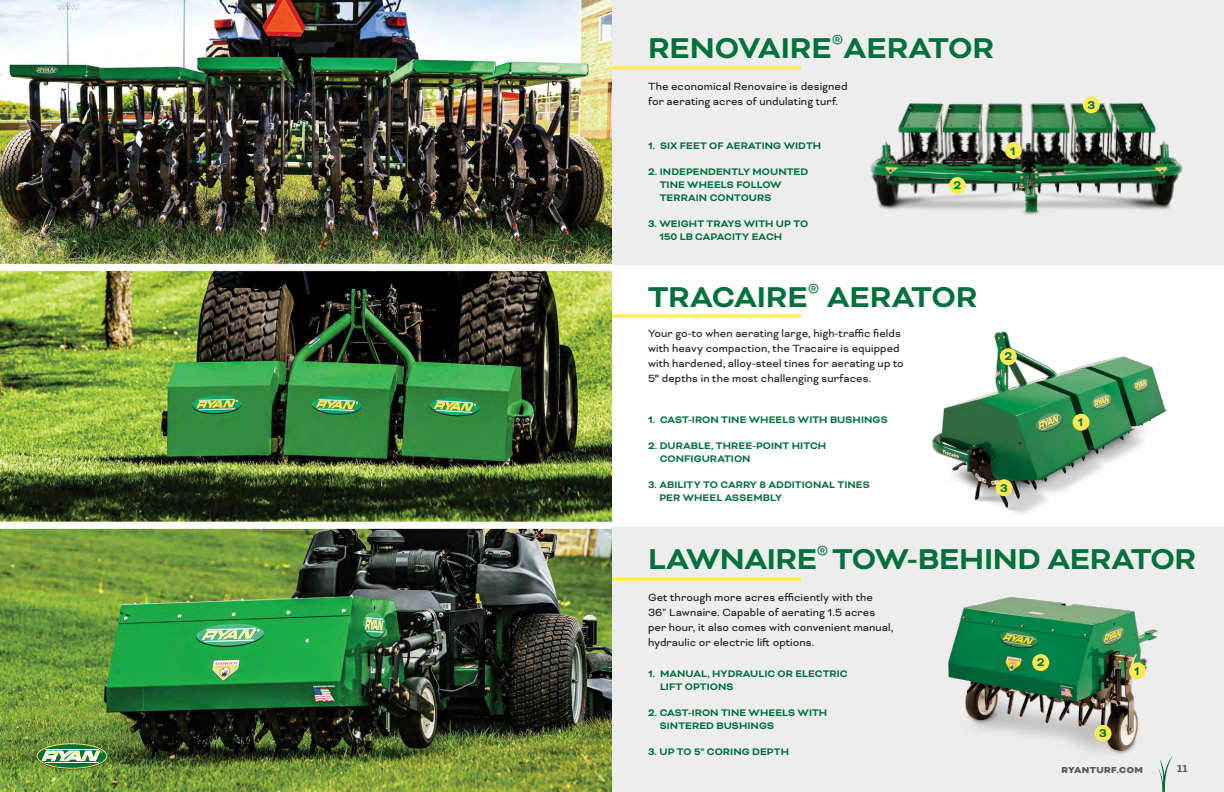
<style>
.page{position:relative;width:1224px;height:792px;background:#fff}
.page>*{position:absolute;margin:0;border:0;box-sizing:border-box;transform-origin:0 0}
.t1{font:700 33px "Bicyclette";letter-spacing:-.005em;color:#00703c}
.t2{font:700 13px "Bicyclette";color:#00703c}
.t3{font:12px/15px "Bicyclette";letter-spacing:.01em;color:#231f20}
.t4{font:700 11px/13px "Bicyclette";letter-spacing:.005em;color:#00703c}
.t5{font:900 10px "Bicyclette";letter-spacing:.035em;color:#58595b}
.t6{font:700 10px "Asap";color:#58595b}
.s1{font-weight:700}
</style>
<div class="page">
<div style="left:612px;top:0;width:612px;height:265px;background:#ededee"></div>
<div style="left:612px;top:527px;width:612px;height:265px;background:#ededee"></div>
<img style="left:0;top:0;width:612px;height:792px">
<svg style="left:37px;top:744px;width:70px;height:24px"></svg>
<div style="left:37px;top:744px;width:70px;height:24px;border:1px solid #ffea53;border-radius:50%"></div>
<hr style="left:45px;top:750px;width:54px;height:1px;background:#fff">
<svg style="left:42px;top:751px;width:61px;height:41px;background:#7fa85b"></svg>
<img style="left:870px;top:97px;width:313px;height:118px">
<img style="left:948px;top:596px;width:210px;height:158px">
<div style="left:1005px;top:142px;width:17px;height:17px;background:#ffea53;border-radius:50%"></div>
<div style="left:949px;top:177px;width:17px;height:17px;background:#ffea53;border-radius:50%"></div>
<div style="left:1083px;top:96px;width:17px;height:17px;background:#ffea53;border-radius:50%"></div>
<img style="left:932px;top:331px;width:236px;height:183px">
<div style="left:1073px;top:414px;width:17px;height:17px;background:#ffea53;border-radius:50%"></div>
<div style="left:1000px;top:348px;width:17px;height:17px;background:#ffea53;border-radius:50%"></div>
<div style="left:996px;top:479px;width:16px;height:17px;background:#ffea53;border-radius:50%"></div>
<div style="left:1129px;top:663px;width:17px;height:17px;background:#ffea53;border-radius:50%"></div>
<div style="left:1095px;top:725px;width:17px;height:17px;background:#ffea53;border-radius:50%"></div>
<div style="left:1032px;top:654px;width:17px;height:17px;background:#ffea53;border-radius:50%"></div>
<svg style="left:1158px;top:756px;width:15px;height:36px"></svg>
<svg style="left:612px;top:66px;width:189px;height:4px"></svg>
<svg style="left:612px;top:314px;width:189px;height:4px"></svg>
<svg style="left:612px;top:577px;width:189px;height:4px"></svg>
<h1 class="t1" style="left:648px;top:29px;width:348px">RENOVAIRE<sup>®</sup>AERATOR</h1>
<p class="t3" style="left:648px;top:79px;width:201px">The economical Renovaire is designed for aerating acres of undulating turf.</p>
<p class="t4" style="left:648px;top:140px;width:175px">1. SIX FEET OF AERATING WIDTH</p>
<p class="t4" style="left:660px;top:166px;width:150px;text-indent:-12px">2. INDEPENDENTLY MOUNTED<br>TINE WHEELS FOLLOW<br>TERRAIN CONTOURS</p>
<p class="t4" style="left:659px;top:218px;width:150px;text-indent:-11px">3. WEIGHT TRAYS WITH UP TO<br>150 LB CAPACITY EACH</p>
<p class="t2" style="left:953px;top:178px;width:9px">2</p>
<h1 class="t1" style="left:648px;top:278px;width:331px">TRACAIRE<sup>®</sup> AERATOR</h1>
<p class="t3" style="left:648px;top:326px;width:257px">Your go-to when aerating large, high-traffic fields with heavy compaction, the Tracaire is equipped with hardened, alloy-steel tines for aerating up to 5<span class="s1">"</span> depths in the most challenging surfaces.</p>
<p class="t4" style="left:648px;top:414px;width:241px">1. CAST-IRON TINE WHEELS WITH BUSHINGS</p>
<p class="t4" style="left:660px;top:440px;width:168px;text-indent:-12px">2. DURABLE, THREE-POINT HITCH<br>CONFIGURATION</p>
<p class="t4" style="left:659px;top:479px;width:212px;text-indent:-11px">3. ABILITY TO CARRY 8 ADDITIONAL TINES<br>PER WHEEL ASSEMBLY</p>
<p class="t2" style="left:1010px;top:143px;width:7px">1</p>
<p class="t2" style="left:1004px;top:349px;width:9px">2</p>
<p class="t2" style="left:1000px;top:480px;width:9px">3</p>
<p class="t2" style="left:1087px;top:97px;width:9px">3</p>
<p class="t2" style="left:1078px;top:415px;width:7px">1</p>
<h1 class="t1" style="left:648px;top:540px;width:549px">LAWNAIRE<sup>®</sup> TOW-BEHIND AERATOR</h1>
<p class="t3" style="left:648px;top:590px;width:247px">Get through more acres efficiently with the 36" Lawnaire. Capable of aerating 1.5 acres per hour, it also comes with convenient manual, hydraulic or electric lift options.</p>
<p class="t4" style="left:660px;top:667px;width:189px;text-indent:-12px">1. MANUAL, HYDRAULIC OR ELECTRIC<br>LIFT OPTIONS</p>
<p class="t4" style="left:660px;top:706px;width:169px;text-indent:-12px">2. CAST-IRON TINE WHEELS WITH<br>SINTERED BUSHINGS</p>
<p class="t4" style="left:648px;top:745px;width:143px">3. UP TO 5" CORING DEPTH</p>
<p class="t2" style="left:1037px;top:655px;width:9px">2</p>
<p class="t2" style="left:1134px;top:664px;width:7px">1</p>
<p class="t2" style="left:1099px;top:726px;width:9px">3</p>
<p class="t5" style="left:1061px;top:764px;width:83px">RYANTURF.COM</p>
<p class="t6" style="left:1177px;top:761px;width:12px">11</p>
</div>
